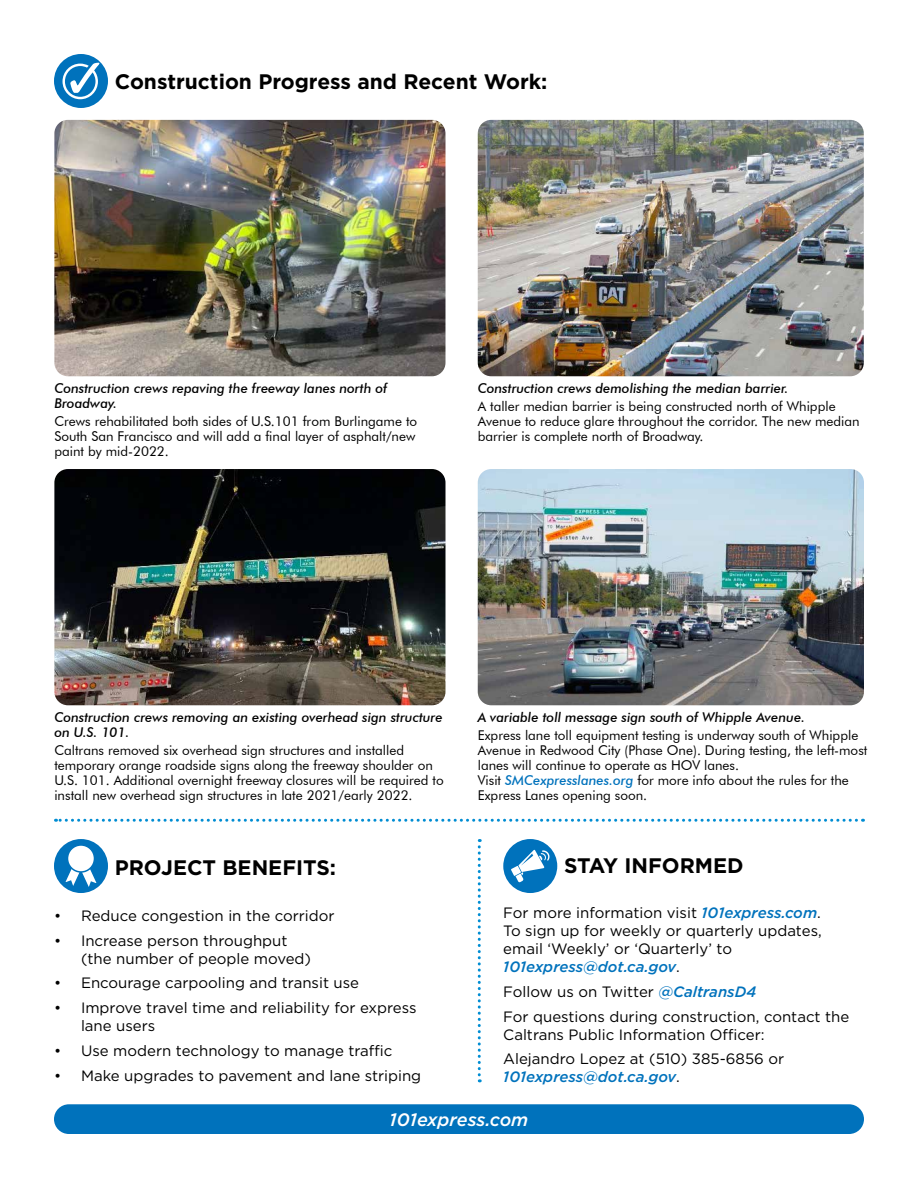
<style>
.page{position:relative;width:918px;height:1188px;background:#fff}
.page>*{position:absolute;margin:0;border:0;box-sizing:border-box;transform-origin:0 0}
.Heading_1{font:700 21px "Gotham";color:#000}
.t1{font:italic 500 18px "Gotham";color:#fff}
.Body{font:15px/18px "Gotham";color:#000}
.Bullets{font:15px/18px "Gotham";color:#000}
.t2{font:13.5px/15px "Futura BT";color:#000}
.caption_medium{font:italic 500 13.5px/15px "Futura BT";color:#000}
.s1{font-weight:500;font-style:italic;color:#0072bc}
</style>
<div class="page">
<svg style="left:56px;top:819px;width:800px;height:3px"></svg>
<svg style="left:478px;top:839px;width:3px;height:243px"></svg>
<div style="left:54px;top:1104px;width:810px;height:30px;background:#0072bc;border-radius:15px"></div>
<div style="left:54px;top:54px;width:54px;height:54px;background:#0072bc;border-radius:50%"></div>
<svg style="left:63px;top:63px;width:37px;height:36px"></svg>
<img style="left:54px;top:120px;width:392px;height:256px">
<img style="left:478px;top:120px;width:386px;height:256px">
<img style="left:54px;top:469px;width:392px;height:236px">
<img style="left:478px;top:469px;width:386px;height:236px">
<div style="left:54px;top:839px;width:54px;height:54px;background:#0072bc;border-radius:50%"></div>
<svg style="left:61px;top:869px;width:40px;height:24px"></svg>
<div style="left:68px;top:845px;width:26px;height:27px;background:#fff;border-radius:50%"></div>
<div style="left:67px;top:844px;width:28px;height:29px;border:2px solid #0072bc;border-radius:50%"></div>
<div style="left:503px;top:839px;width:54px;height:54px;background:#0072bc;border-radius:50%"></div>
<svg style="left:511px;top:850px;width:39px;height:32px"></svg>
<h1 class="Heading_1" style="left:115px;top:68px;width:434px">Construction Progress and Recent Work:</h1>
<p class="caption_medium" style="left:54px;top:381px;width:335px">Construction crews repaving the freeway lanes north of<br>Broadway.</p>
<p class="t2" style="left:54px;top:414px;width:364px">Crews rehabilitated both sides of U.S.101 from Burlingame to<br>South San Francisco and will add a final layer of asphalt/new paint by mid-2022.</p>
<p class="caption_medium" style="left:478px;top:381px;width:312px">Construction crews demolishing the median barrier.</p>
<p class="t2" style="left:478px;top:399px;width:383px">A taller median barrier is being constructed north of Whipple<br>Avenue to reduce glare throughout the corridor. The new median barrier is complete north of Broadway.</p>
<p class="caption_medium" style="left:54px;top:710px;width:390px">Construction crews removing an existing overhead sign structure on U.S. 101.</p>
<p class="t2" style="left:54px;top:743px;width:391px">Caltrans removed six overhead sign structures and installed temporary orange roadside signs along the freeway shoulder on U.S. 101. Additional overnight freeway closures will be required to install new overhead sign structures in late 2021/early 2022.</p>
<p class="caption_medium" style="left:478px;top:710px;width:329px">A variable toll message sign south of Whipple Avenue.</p>
<p class="t2" style="left:478px;top:728px;width:391px">Express lane toll equipment testing is underway south of Whipple Avenue in Redwood City (Phase One). During testing, the left-most lanes will continue to operate as HOV lanes.<br>Visit <span class="s1">SMCexpresslanes.org</span> for more info about the rules for the Express Lanes opening soon.</p>
<h1 class="Heading_1" style="left:564px;top:852px;width:181px">STAY INFORMED</h1>
<p class="Body" style="left:503px;top:903px;width:320px">For more information visit <span class="s1">101express.com</span>.<br>To sign up for weekly or quarterly updates, email ‘Weekly’ or ‘Quarterly’ to <span class="s1">101express@dot.ca.gov</span>.</p>
<p class="Body" style="left:503px;top:982px;width:254px">Follow us on Twitter <span class="s1">@CaltransD4</span></p>
<p class="Body" style="left:503px;top:1007px;width:348px">For questions during construction, contact the<br>Caltrans Public Information Officer:</p>
<p class="Body" style="left:503px;top:1050px;width:282px">Alejandro Lopez at (510) 385-6856 or<br><span class="s1">101express@dot.ca.gov</span>.</p>
<p class="t1" style="left:390px;top:1108px;width:140px">101express.com</p>
<h1 class="Heading_1" style="left:115px;top:853px;width:223px">PROJECT BENEFITS:</h1>
<p class="Bullets" style="left:54px;top:906px;width:282px">• Reduce congestion in the corridor</p>
<p class="Bullets" style="left:81px;top:931px;width:232px;text-indent:-27px">• Increase person throughput (the number of people moved)</p>
<p class="Bullets" style="left:54px;top:974px;width:307px">• Encourage carpooling and transit use</p>
<p class="Bullets" style="left:81px;top:998px;width:337px;text-indent:-27px">• Improve travel time and reliability for express lane users</p>
<p class="Bullets" style="left:54px;top:1041px;width:340px">• Use modern technology to manage traffic</p>
<p class="Bullets" style="left:54px;top:1066px;width:369px">• Make upgrades to pavement and lane striping</p>
</div>
